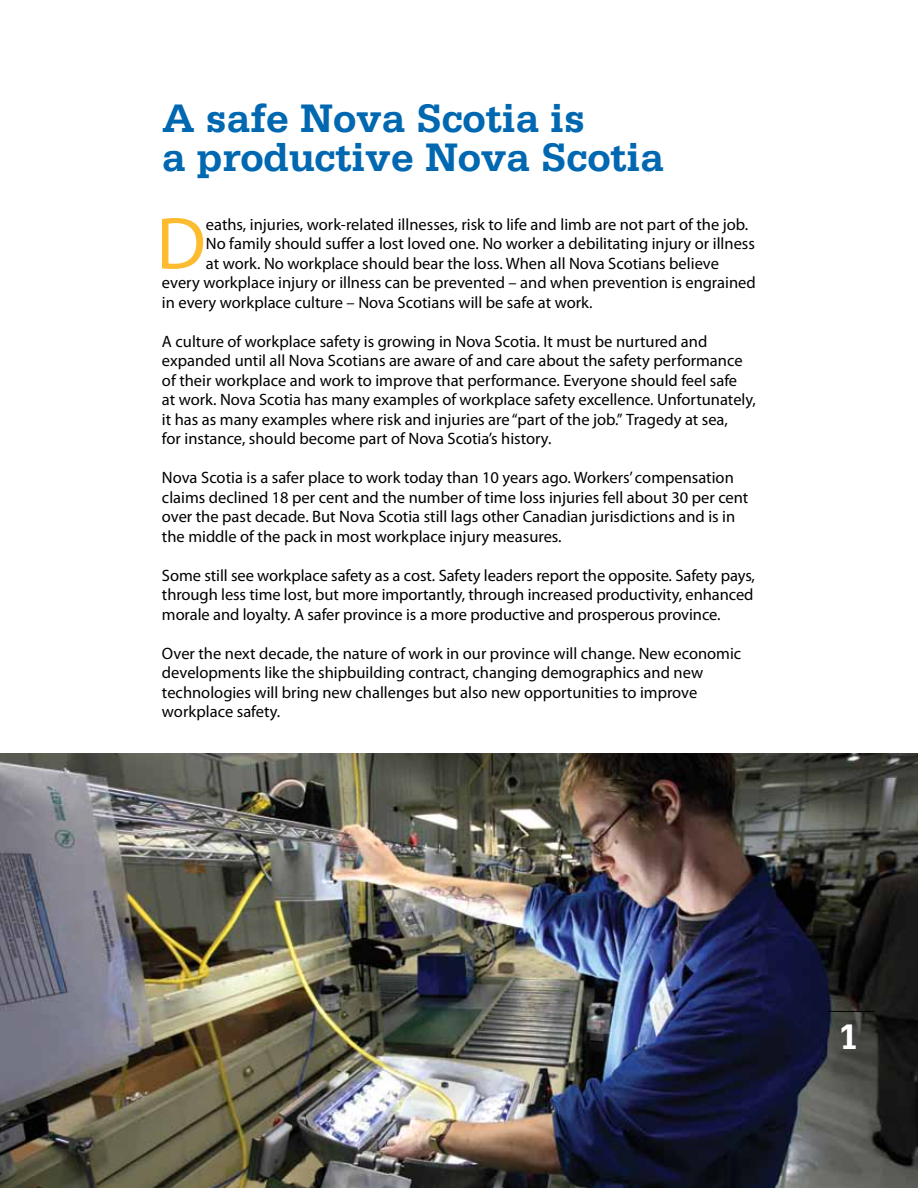
<style>
.page{position:relative;width:918px;height:1188px;background:#fff}
.page>*{position:absolute;margin:0;border:0;box-sizing:border-box;transform-origin:0 0}
.t1{font:74.4px "Myriad Pro";color:#fdbb30}
.t2{font:700 42px/39px "Serifa Std";letter-spacing:-.005em;color:#0067b1}
.t3{font:700 37.5px "Serifa Std";color:#fff}
.t4{font:16.5px/19.5px "Myriad Pro";color:#000}
</style>
<div class="page">
<img style="left:0;top:754px;width:918px;height:434px">
<hr style="left:828px;top:1011px;width:47px;height:1px;background:#000">
<h2 class="t2" style="left:162px;top:99px;width:503px">A safe Nova Scotia is<br>a productive Nova Scotia</h2>
<h1 class="t1" style="left:156px;top:198px;width:51px">D</h1>
<p class="t4" style="left:206px;top:214px;width:544px">eaths, injuries, work-related illnesses, risk to life and limb are not part of the job.</p>
<p class="t4" style="left:206px;top:233px;width:551px">No family should suffer a lost loved one. No worker a debilitating injury or illness</p>
<p class="t4" style="left:206px;top:253px;width:515px">at work. No workplace should bear the loss. When all Nova Scotians believe</p>
<p class="t4" style="left:162px;top:272px;width:595px">every workplace injury or illness can be prevented – and when prevention is engrained</p>
<p class="t4" style="left:162px;top:292px;width:432px">in every workplace culture – Nova Scotians will be safe at work.</p>
<p class="t4" style="left:162px;top:331px;width:596px">A culture of workplace safety is growing in Nova Scotia. It must be nurtured and expanded until all Nova Scotians are aware of and care about the safety performance of their workplace and work to improve that performance. Everyone should feel safe<br>at work. Nova Scotia has many examples of workplace safety excellence. Unfortunately, it has as many examples where risk and injuries are “part of the job.” Tragedy at sea,<br>for instance, should become part of Nova Scotia’s history.</p>
<p class="t4" style="left:162px;top:467px;width:588px">Nova Scotia is a safer place to work today than 10 years ago. Workers’ compensation claims declined 18 per cent and the number of time loss injuries fell about 30 per cent over the past decade. But Nova Scotia still lags other Canadian jurisdictions and is in the middle of the pack in most workplace injury measures.</p>
<p class="t4" style="left:162px;top:565px;width:595px;text-align:justify">Some still see workplace safety as a cost. Safety leaders report the opposite. Safety pays, through less time lost, but more importantly, through increased productivity, enhanced morale and loyalty. A safer province is a more productive and prosperous province.</p>
<p class="t4" style="left:162px;top:643px;width:581px">Over the next decade, the nature of work in our province will change. New economic developments like the shipbuilding contract, changing demographics and new technologies will bring new challenges but also new opportunities to improve workplace safety.</p>
<h3 class="t3" style="left:838px;top:1015px;width:22px">1</h3>
</div>
